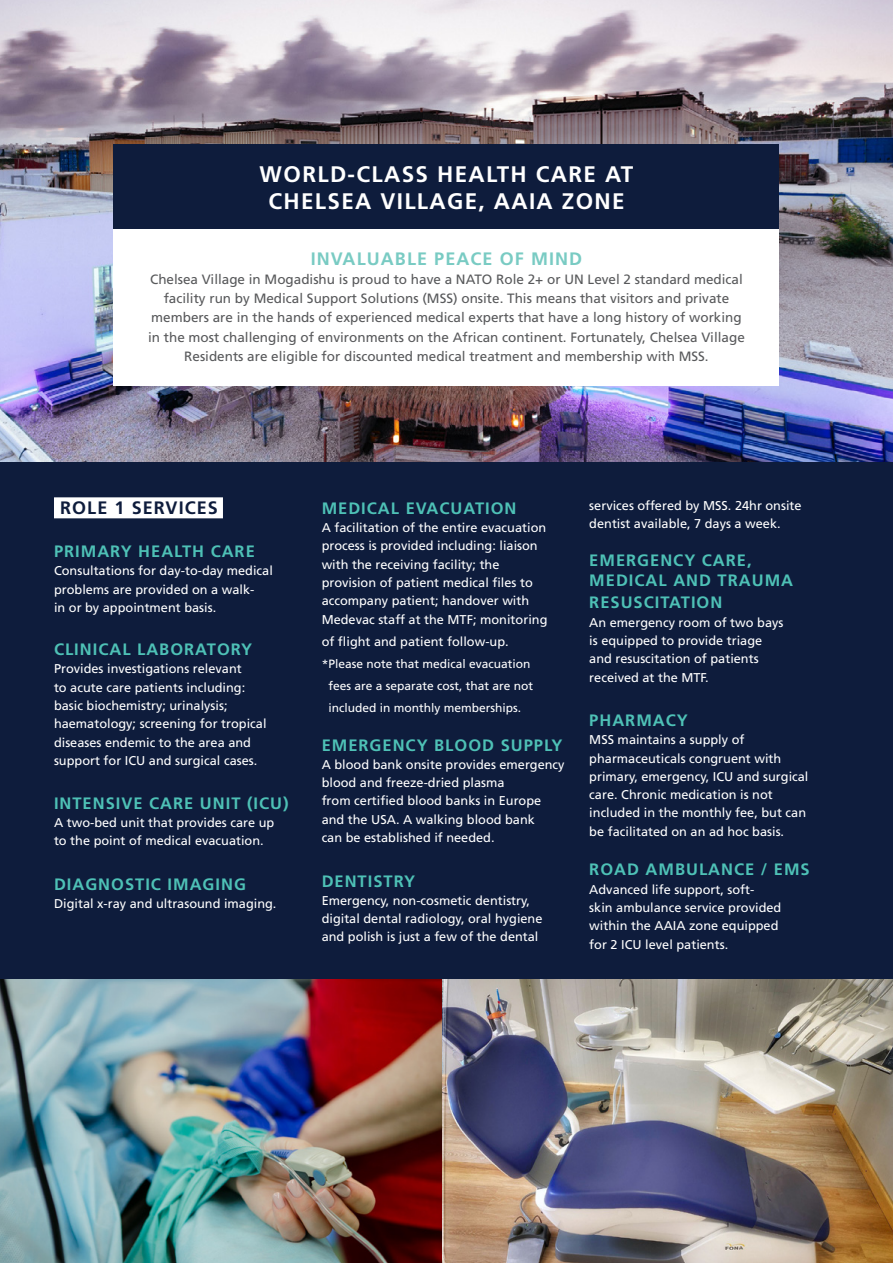
<style>
.page{position:relative;width:893px;height:1263px;background:#fff}
.page>*{position:absolute;margin:0;border:0;box-sizing:border-box;transform-origin:0 0}
.t1{font:700 22.5px/27px "Frutiger LT Std";letter-spacing:.06em;color:#fff;text-align:center}
.t2{font:700 18px "Frutiger LT Std";letter-spacing:.06em;color:#79cbc3}
.t3{font:700 18px "Frutiger LT Std";letter-spacing:.06em;color:#0e1c3c}
.t4{font:700 16.5px/19.8px "Frutiger LT Std";letter-spacing:.06em;color:#4ec1b6}
.t5{font:13.5px/19.2px "Frutiger";color:#58595b;text-align:center}
.t6{font:12.75px/18.3px "Frutiger";color:#fff}
.t7{font:12px/22.2px "Frutiger";color:#fff;text-align:center}
</style>
<div class="page">
<img style="left:0;top:0;width:893px;height:461px">
<img style="left:0;top:978px;width:443px;height:285px">
<img style="left:443px;top:978px;width:450px;height:285px">
<div style="left:114px;top:145px;width:665px;height:85px;background:#0e1c3c"></div>
<div style="left:114px;top:230px;width:665px;height:156px;background:#fff"></div>
<div style="left:0;top:462px;width:893px;height:516px;background:#0e1c3c"></div>
<div style="left:54px;top:497px;width:169px;height:21px;background:#fff"></div>
<h1 class="t1" style="left:260px;top:161px;width:375px">WORLD-CLASS HEALTH CARE AT<br>CHELSEA VILLAGE, AAIA ZONE</h1>
<h2 class="t2" style="left:311px;top:248px;width:273px">INVALUABLE PEACE OF MIND</h2>
<p class="t5" style="left:148px;top:270px;width:598px">Chelsea Village in Mogadishu is proud to have a NATO Role 2+ or UN Level 2 standard medical facility run by Medical Support Solutions (MSS) onsite. This means that visitors and private members are in the hands of experienced medical experts that have a long history of working in the most challenging of environments on the African continent. Fortunately, Chelsea Village Residents are eligible for discounted medical treatment and membership with MSS.</p>
<h2 class="t3" style="left:60px;top:497px;width:159px">ROLE 1 SERVICES</h2>
<p class="t4" style="left:54px;top:541px;width:202px">PRIMARY HEALTH CARE</p>
<p class="t6" style="left:54px;top:562px;width:220px">Consultations for day-to-day medical problems are provided on a walk-<br>in or by appointment basis.</p>
<p class="t4" style="left:54px;top:640px;width:200px">CLINICAL LABORATORY</p>
<p class="t6" style="left:54px;top:660px;width:214px">Provides investigations relevant<br>to acute care patients including: basic biochemistry; urinalysis; haematology; screening for tropical diseases endemic to the area and support for ICU and surgical cases.</p>
<p class="t4" style="left:54px;top:793px;width:236px">INTENSIVE CARE UNIT (ICU)</p>
<p class="t6" style="left:54px;top:813px;width:222px">A two-bed unit that provides care up to the point of medical evacuation.</p>
<p class="t4" style="left:54px;top:874px;width:193px">DIAGNOSTIC IMAGING</p>
<p class="t6" style="left:54px;top:894px;width:224px">Digital x-ray and ultrasound imaging.</p>
<p class="t4" style="left:322px;top:498px;width:196px">MEDICAL EVACUATION</p>
<p class="t6" style="left:322px;top:519px;width:227px">A facilitation of the entire evacuation process is provided including: liaison with the receiving facility; the provision of patient medical files to accompany patient; handover with Medevac staff at the MTF; monitoring</p>
<p class="t6" style="left:322px;top:632px;width:189px">of flight and patient follow-up.</p>
<p class="t7" style="left:322px;top:653px;width:213px">*Please note that medical evacuation fees are a separate cost, that are not included in monthly memberships.</p>
<p class="t4" style="left:322px;top:735px;width:242px">EMERGENCY BLOOD SUPPLY</p>
<p class="t6" style="left:322px;top:755px;width:245px">A blood bank onsite provides emergency blood and freeze-dried plasma<br>from certified blood banks in Europe and the USA. A walking blood bank<br>can be established if needed.</p>
<p class="t4" style="left:322px;top:871px;width:95px">DENTISTRY</p>
<p class="t6" style="left:322px;top:891px;width:222px">Emergency, non-cosmetic dentistry, digital dental radiology, oral hygiene and polish is just a few of the dental</p>
<p class="t6" style="left:589px;top:496px;width:214px">services offered by MSS. 24hr onsite dentist available, 7 days a week.</p>
<p class="t4" style="left:589px;top:551px;width:205px">EMERGENCY CARE,<br>MEDICAL AND TRAUMA</p>
<p class="t4" style="left:589px;top:593px;width:135px">RESUSCITATION</p>
<p class="t6" style="left:589px;top:613px;width:196px">An emergency room of two bays is equipped to provide triage and resuscitation of patients received at the MTF.</p>
<p class="t4" style="left:589px;top:710px;width:100px">PHARMACY</p>
<p class="t6" style="left:589px;top:731px;width:221px">MSS maintains a supply of pharmaceuticals congruent with primary, emergency, ICU and surgical care. Chronic medication is not included in the monthly fee, but can be facilitated on an ad hoc basis.</p>
<p class="t4" style="left:589px;top:860px;width:222px">ROAD AMBULANCE / EMS</p>
<p class="t6" style="left:589px;top:880px;width:194px">Advanced life support, soft-<br>skin ambulance service provided within the AAIA zone equipped for 2 ICU level patients.</p>
</div>
